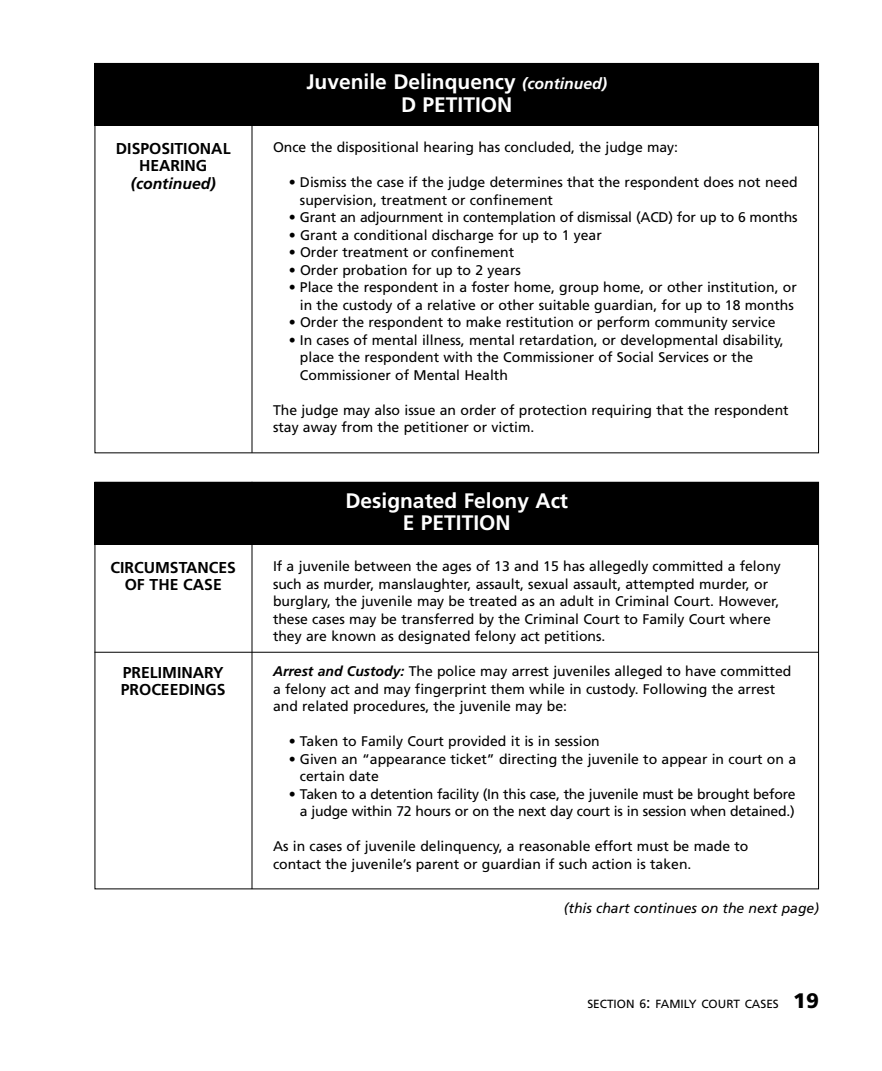
<style>
.page{position:relative;width:882px;height:1071px;background:#fff}
.page>*{position:absolute;margin:0;border:0;box-sizing:border-box;transform-origin:0 0}
.t1{font:700 21px/22.8px "Frutiger";color:#fff;text-align:center}
.t2{font:700 15.75px/17.5px "Frutiger";color:#000;text-align:center}
.t3{font:italic 700 15.75px "Frutiger";color:#000}
.t4{font:14px/17.5px "Frutiger";color:#000}
.t5{font:italic 14px "Frutiger";color:#000}
.t6{font:11.9px "Frutiger";color:#000}
.s1{font-style:italic;font-size:15.75px}
.s2{font-weight:700;font-style:italic}
.s3{font-size:12.25px}
.s4{font-size:15.75px}
.s5{font-weight:900;font-size:21px}
</style>
<div class="page">
<div style="left:94px;top:63px;width:725px;height:63px;background:#000"></div>
<hr style="left:252px;top:63px;width:1px;height:390px;background:#000">
<hr style="left:94px;top:652px;width:725px;height:1px;background:#000">
<div style="left:94px;top:482px;width:725px;height:63px;background:#000"></div>
<hr style="left:252px;top:482px;width:1px;height:407px;background:#000">
<p class="t2" style="left:116px;top:141px;width:116px">DISPOSITIONAL<br>HEARING</p>
<p class="t3" style="left:131px;top:177px;width:86px">(continued)</p>
<p class="t2" style="left:110px;top:560px;width:127px">CIRCUMSTANCES<br>OF THE CASE</p>
<p class="t2" style="left:121px;top:665px;width:107px;text-align:left">PRELIMINARY<br>PROCEEDINGS</p>
<h1 class="t1" style="left:306px;top:72px;width:302px">Juvenile Delinquency <span class="s1">(continued)<br></span>D PETITION</h1>
<p class="t4" style="left:273px;top:140px;width:407px">Once the dispositional hearing has concluded, the judge may:</p>
<p class="t4" style="left:300px;top:175px;width:499px;text-indent:-11px">• Dismiss the case if the judge determines that the respondent does not need supervision, treatment or confinement</p>
<p class="t4" style="left:289px;top:210px;width:510px">• Grant an adjournment in contemplation of dismissal (ACD) for up to 6 months</p>
<p class="t4" style="left:289px;top:227px;width:315px">• Grant a conditional discharge for up to 1 year</p>
<p class="t4" style="left:289px;top:245px;width:227px">• Order treatment or confinement</p>
<p class="t4" style="left:289px;top:262px;width:234px">• Order probation for up to 2 years</p>
<p class="t4" style="left:289px;top:280px;width:510px;text-align:center">• Place the respondent in a foster home, group home, or other institution, or in the custody of a relative or other suitable guardian, for up to 18 months</p>
<p class="t4" style="left:289px;top:315px;width:488px">• Order the respondent to make restitution or perform community service</p>
<p class="t4" style="left:300px;top:332px;width:485px;text-indent:-11px">• In cases of mental illness, mental retardation, or developmental disability, place the respondent with the Commissioner of Social Services or the<br>Commissioner of Mental Health</p>
<p class="t4" style="left:273px;top:402px;width:517px">The judge may also issue an order of protection requiring that the respondent stay away from the petitioner or victim.</p>
<h1 class="t1" style="left:345px;top:491px;width:224px">Designated Felony Act<br>E PETITION</h1>
<p class="t4" style="left:273px;top:559px;width:509px">If a juvenile between the ages of 13 and 15 has allegedly committed a felony such as murder, manslaughter, assault, sexual assault, attempted murder, or burglary, the juvenile may be treated as an adult in Criminal Court. However, these cases may be transferred by the Criminal Court to Family Court where they are known as designated felony act petitions.</p>
<p class="t4" style="left:273px;top:664px;width:520px"><span class="s2">Arrest and Custody:</span> The police may arrest juveniles alleged to have committed a felony act and may fingerprint them while in custody. Following the arrest and related procedures, the juvenile may be:</p>
<p class="t4" style="left:289px;top:734px;width:313px">• Taken to Family Court provided it is in session</p>
<p class="t4" style="left:300px;top:751px;width:498px;text-indent:-11px">• Given an “appearance ticket” directing the juvenile to appear in court on a certain date</p>
<p class="t4" style="left:289px;top:786px;width:508px;text-align:right">• Taken to a detention facility (In this case, the juvenile must be brought before a judge within 72 hours or on the next day court is in session when detained.)</p>
<p class="t4" style="left:273px;top:839px;width:477px">As in cases of juvenile delinquency, a reasonable effort must be made to contact the juvenile’s parent or guardian if such action is taken.</p>
<p class="t5" style="left:564px;top:903px;width:257px">(this chart continues on the next page)</p>
<p class="t6" style="left:587px;top:999px;width:233px">SECTION <span class="s3">6</span><span class="s4">:</span> FAMILY COURT CASES <span class="s5">19</span></p>
</div>
